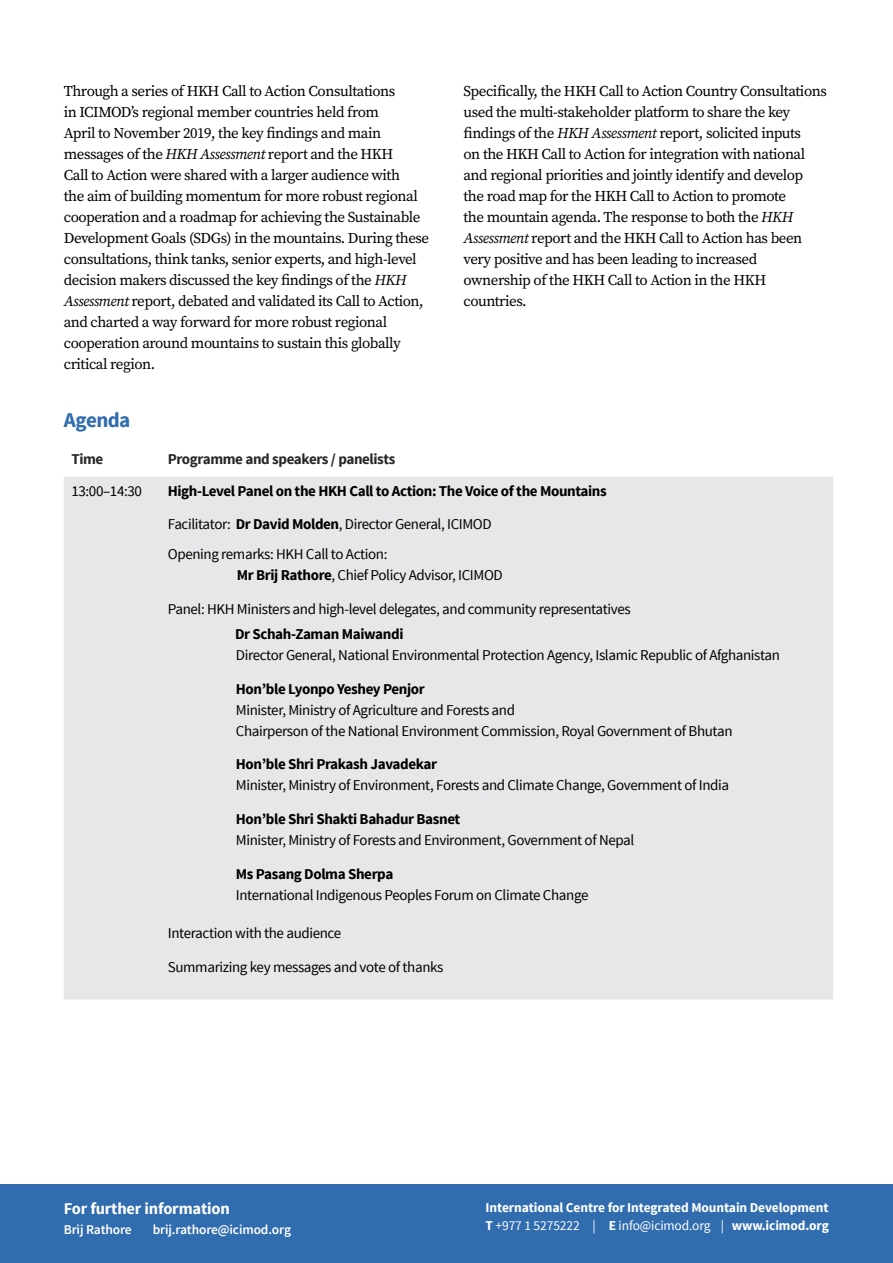
<style>
.page{position:relative;width:893px;height:1263px;background:#fff}
.page>*{position:absolute;margin:0;border:0;box-sizing:border-box;transform-origin:0 0}
.t1{font:700 21px "Source Sans Pro";letter-spacing:-.025em;color:#306cae}
.t2{font:700 16.35px "Source Sans Pro";letter-spacing:-.01em;color:#fff}
.t3{font:15px/21px "Source Serif Pro";letter-spacing:-.03em;color:#000}
.t4{font:15px/29.5px "Source Sans Pro";letter-spacing:-.025em;color:#000}
.t5{font:700 15px "Source Sans Pro";letter-spacing:-.025em;color:#000}
.t6{font:700 15px "Source Sans Pro";letter-spacing:-.025em;color:#292829}
.t7{font:700 13.5px/18.3px "Source Sans Pro";letter-spacing:-.01em;color:#fff}
.t8{font:600 13.5px "Source Sans Pro";letter-spacing:-.01em;color:#fff}
.s1{font-style:italic}
.s2{font-weight:700}
.s3{font-weight:400}
</style>
<div class="page">
<div style="left:64px;top:477px;width:769px;height:522px;background:#e6e7e8"></div>
<div style="left:0;top:1184px;width:893px;height:79px;background:#306cae"></div>
<p class="t3" style="left:64px;top:80px;width:367px">Through a series of HKH Call to Action Consultations<br>in ICIMOD’s regional member countries held from<br>April to November 2019, the key findings and main messages of the <span class="s1">HKH Assessment</span> report and the HKH<br>Call to Action were shared with a larger audience with<br>the aim of building momentum for more robust regional cooperation and a roadmap for achieving the Sustainable Development Goals (SDGs) in the mountains. During these consultations, think tanks, senior experts, and high-level decision makers discussed the key findings of the <span class="s1">HKH Assessment</span> report, debated and validated its Call to Action, and charted a way forward for more robust regional cooperation around mountains to sustain this globally critical region.</p>
<p class="t3" style="left:463px;top:80px;width:365px">Specifically, the HKH Call to Action Country Consultations used the multi-stakeholder platform to share the key findings of the <span class="s1">HKH Assessment</span> report, solicited inputs<br>on the HKH Call to Action for integration with national and regional priorities and jointly identify and develop the road map for the HKH Call to Action to promote<br>the mountain agenda. The response to both the <span class="s1">HKH Assessment</span> report and the HKH Call to Action has been very positive and has been leading to increased ownership of the HKH Call to Action in the HKH countries.</p>
<h1 class="t1" style="left:64px;top:406px;width:68px">Agenda</h1>
<p class="t6" style="left:71px;top:450px;width:33px">Time</p>
<p class="t6" style="left:168px;top:450px;width:229px">Programme and speakers / panelists</p>
<p class="t4" style="left:71px;top:476px;width:72px">13:00–14:30</p>
<p class="t5" style="left:168px;top:481px;width:440px">High-Level Panel on the HKH Call to Action: The Voice of the Mountains</p>
<p class="t4" style="left:168px;top:510px;width:325px">Facilitator: <span class="s2">Dr David Molden</span>, Director General, ICIMOD<br>Opening remarks: HKH Call to Action:</p>
<p class="t4" style="left:237px;top:560px;width:267px"><span class="s2">Mr Brij Rathore</span>, Chief Policy Advisor, ICIMOD</p>
<p class="t4" style="left:168px;top:594px;width:464px">Panel: HKH Ministers and high-level delegates, and community representatives</p>
<p class="t5" style="left:235px;top:624px;width:170px">Dr Schah-Zaman Maiwandi</p>
<p class="t4" style="left:236px;top:640px;width:546px">Director General, National Environmental Protection Agency, Islamic Republic of Afghanistan</p>
<p class="t5" style="left:236px;top:679px;width:191px">Hon’ble Lyonpo Yeshey Penjor</p>
<p class="t4" style="left:236px;top:699px;width:498px;line-height:21px">Minister, Ministry of Agriculture and Forests and<br>Chairperson of the National Environment Commission, Royal Government of Bhutan</p>
<p class="t5" style="left:236px;top:755px;width:203px">Hon’ble Shri Prakash Javadekar</p>
<p class="t4" style="left:236px;top:771px;width:495px">Minister, Ministry of Environment, Forests and Climate Change, Government of India</p>
<p class="t5" style="left:236px;top:809px;width:226px">Hon’ble Shri Shakti Bahadur Basnet</p>
<p class="t4" style="left:236px;top:825px;width:400px">Minister, Ministry of Forests and Environment, Government of Nepal</p>
<p class="t5" style="left:236px;top:864px;width:159px">Ms Pasang Dolma Sherpa</p>
<p class="t4" style="left:236px;top:880px;width:354px">International Indigenous Peoples Forum on Climate Change</p>
<p class="t4" style="left:168px;top:918px;width:175px">Interaction with the audience</p>
<p class="t4" style="left:168px;top:952px;width:277px">Summarizing key messages and vote of thanks</p>
<p class="t2" style="left:64px;top:1198px;width:168px">For further information</p>
<p class="t8" style="left:64px;top:1221px;width:70px">Brij Rathore</p>
<p class="t8" style="left:153px;top:1221px;width:140px">brij.rathore@icimod.org</p>
<p class="t7" style="left:486px;top:1198px;width:345px">International Centre for Integrated Mountain Development<br>T <span class="s3">+977 1 5275222 |</span> E <span class="s3">info@icimod.org |</span> www.icimod.org</p>
</div>
